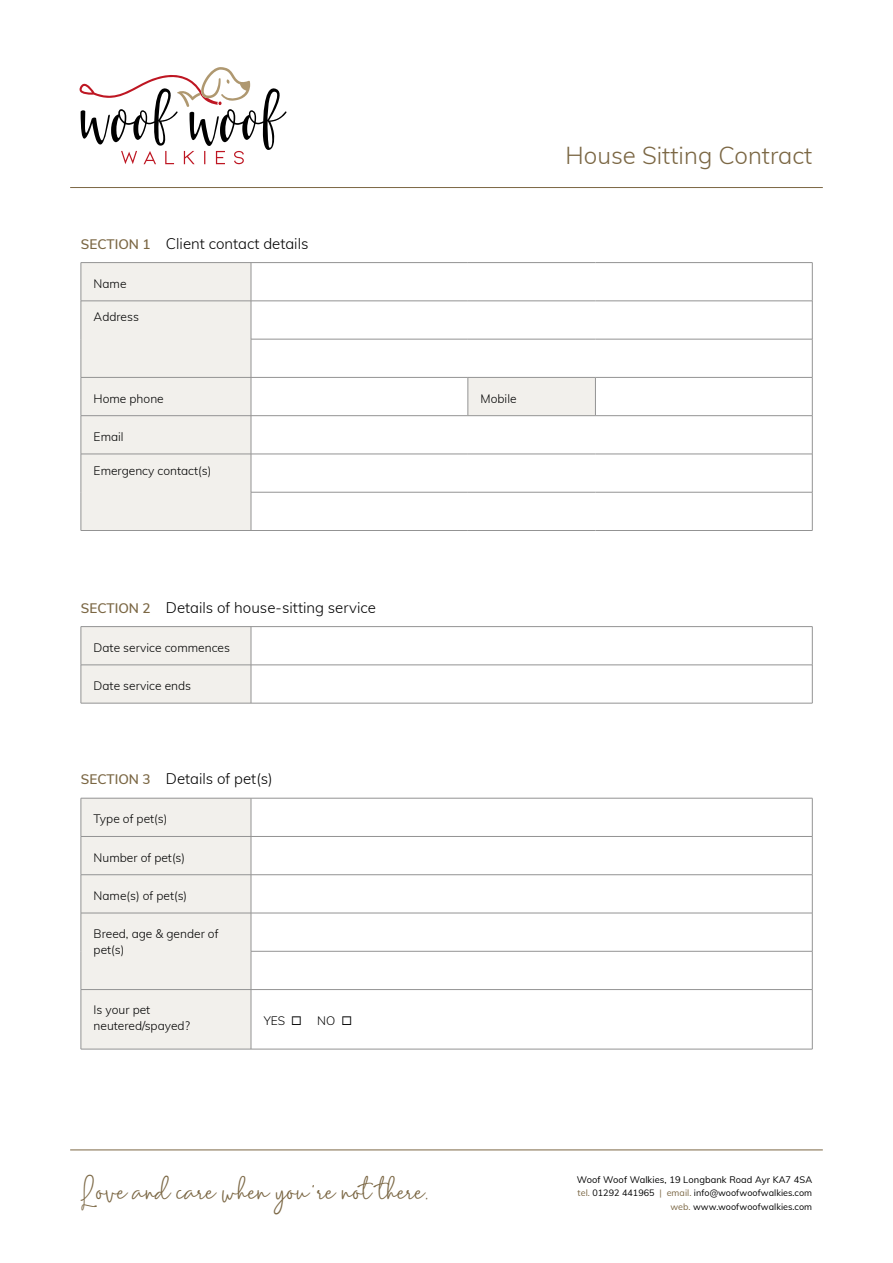
<style>
.page{position:relative;width:893px;height:1263px;background:#fff}
.page>*{position:absolute;margin:0;border:0;box-sizing:border-box;transform-origin:0 0}
.t1{font:30px "Mention Signature";letter-spacing:-.02em;color:#7b6744}
.t2{font:300 24px "Muli";color:#7b6744}
.t3{font:300 15px "Muli";color:#000}
.t4{font:300 12px/15.9px "Muli";color:#000}
.t5{font:9.3px "Muli";letter-spacing:.01em;color:#000}
.t6{font:9px/13.5px "Muli";letter-spacing:.005em;color:#000;text-align:right}
.s1{font-weight:600;font-size:13.5px;color:#7b6744}
.s2{color:#7b6744}
</style>
<div class="page">
<hr style="left:70px;top:1150px;width:753px;height:1px;background:#7b6744">
<div style="left:82px;top:263px;width:169px;height:267px;background:#f2f0ec"></div>
<svg style="left:252px;top:263px;width:560px;height:267px"></svg>
<hr style="left:81px;top:263px;width:1px;height:38px;background:#939393">
<hr style="left:251px;top:263px;width:1px;height:38px;background:#939393">
<hr style="left:812px;top:263px;width:1px;height:38px;background:#939393">
<hr style="left:81px;top:301px;width:170px;height:1px;background:#939393">
<hr style="left:81px;top:301px;width:1px;height:38px;background:#939393">
<hr style="left:251px;top:301px;width:217px;height:1px;background:#939393">
<hr style="left:251px;top:301px;width:1px;height:38px;background:#939393">
<hr style="left:468px;top:301px;width:127px;height:1px;background:#939393">
<hr style="left:595px;top:301px;width:217px;height:1px;background:#939393">
<hr style="left:812px;top:301px;width:1px;height:38px;background:#939393">
<hr style="left:81px;top:339px;width:1px;height:38px;background:#939393">
<hr style="left:251px;top:339px;width:217px;height:1px;background:#939393">
<hr style="left:251px;top:339px;width:1px;height:38px;background:#939393">
<hr style="left:468px;top:339px;width:127px;height:1px;background:#939393">
<hr style="left:595px;top:339px;width:217px;height:1px;background:#939393">
<hr style="left:812px;top:339px;width:1px;height:38px;background:#939393">
<hr style="left:81px;top:377px;width:170px;height:1px;background:#939393">
<hr style="left:81px;top:377px;width:1px;height:39px;background:#939393">
<hr style="left:251px;top:377px;width:217px;height:1px;background:#939393">
<hr style="left:251px;top:377px;width:1px;height:39px;background:#939393">
<hr style="left:468px;top:377px;width:127px;height:1px;background:#939393">
<hr style="left:468px;top:377px;width:1px;height:39px;background:#939393">
<hr style="left:595px;top:377px;width:217px;height:1px;background:#939393">
<hr style="left:595px;top:377px;width:1px;height:39px;background:#939393">
<hr style="left:812px;top:377px;width:1px;height:39px;background:#939393">
<hr style="left:81px;top:415px;width:170px;height:1px;background:#939393">
<hr style="left:81px;top:416px;width:1px;height:38px;background:#939393">
<hr style="left:251px;top:415px;width:217px;height:1px;background:#939393">
<hr style="left:251px;top:416px;width:1px;height:38px;background:#939393">
<hr style="left:468px;top:415px;width:127px;height:1px;background:#939393">
<hr style="left:595px;top:415px;width:217px;height:1px;background:#939393">
<hr style="left:812px;top:416px;width:1px;height:38px;background:#939393">
<hr style="left:81px;top:454px;width:170px;height:1px;background:#939393">
<hr style="left:81px;top:454px;width:1px;height:38px;background:#939393">
<hr style="left:251px;top:454px;width:217px;height:1px;background:#939393">
<hr style="left:251px;top:454px;width:1px;height:38px;background:#939393">
<hr style="left:468px;top:454px;width:127px;height:1px;background:#939393">
<hr style="left:595px;top:454px;width:217px;height:1px;background:#939393">
<hr style="left:812px;top:454px;width:1px;height:38px;background:#939393">
<hr style="left:81px;top:492px;width:1px;height:38px;background:#939393">
<hr style="left:251px;top:492px;width:217px;height:1px;background:#939393">
<hr style="left:251px;top:492px;width:1px;height:38px;background:#939393">
<hr style="left:468px;top:492px;width:127px;height:1px;background:#939393">
<hr style="left:595px;top:492px;width:217px;height:1px;background:#939393">
<hr style="left:812px;top:492px;width:1px;height:38px;background:#939393">
<hr style="left:81px;top:530px;width:170px;height:1px;background:#939393">
<hr style="left:251px;top:530px;width:217px;height:1px;background:#939393">
<hr style="left:468px;top:530px;width:127px;height:1px;background:#939393">
<hr style="left:595px;top:530px;width:217px;height:1px;background:#939393">
<hr style="left:81px;top:262px;width:170px;height:1px;background:#939393">
<hr style="left:251px;top:262px;width:217px;height:1px;background:#939393">
<hr style="left:468px;top:262px;width:127px;height:1px;background:#939393">
<hr style="left:595px;top:262px;width:217px;height:1px;background:#939393">
<svg style="left:82px;top:627px;width:730px;height:76px"></svg>
<hr style="left:81px;top:626px;width:170px;height:1px;background:#939393">
<hr style="left:81px;top:627px;width:1px;height:38px;background:#939393">
<hr style="left:251px;top:626px;width:561px;height:1px;background:#939393">
<hr style="left:251px;top:627px;width:1px;height:38px;background:#939393">
<hr style="left:812px;top:627px;width:1px;height:38px;background:#939393">
<hr style="left:81px;top:665px;width:170px;height:1px;background:#939393">
<hr style="left:81px;top:665px;width:1px;height:38px;background:#939393">
<hr style="left:251px;top:665px;width:561px;height:1px;background:#939393">
<hr style="left:251px;top:665px;width:1px;height:38px;background:#939393">
<hr style="left:812px;top:665px;width:1px;height:38px;background:#939393">
<hr style="left:81px;top:703px;width:170px;height:1px;background:#939393">
<hr style="left:251px;top:703px;width:561px;height:1px;background:#939393">
<svg style="left:79px;top:67px;width:208px;height:97px"></svg>
<hr style="left:70px;top:187px;width:753px;height:1px;background:#7b6744">
<div style="left:82px;top:799px;width:169px;height:250px;background:#f2f0ec"></div>
<svg style="left:252px;top:799px;width:560px;height:250px"></svg>
<hr style="left:81px;top:798px;width:1px;height:38px;background:#939393">
<hr style="left:251px;top:798px;width:1px;height:38px;background:#939393">
<hr style="left:812px;top:798px;width:1px;height:38px;background:#939393">
<hr style="left:81px;top:836px;width:170px;height:1px;background:#939393">
<hr style="left:81px;top:836px;width:1px;height:39px;background:#939393">
<hr style="left:251px;top:836px;width:561px;height:1px;background:#939393">
<hr style="left:251px;top:836px;width:1px;height:39px;background:#939393">
<hr style="left:812px;top:836px;width:1px;height:39px;background:#939393">
<hr style="left:81px;top:874px;width:170px;height:1px;background:#939393">
<hr style="left:81px;top:875px;width:1px;height:38px;background:#939393">
<hr style="left:251px;top:874px;width:561px;height:1px;background:#939393">
<hr style="left:251px;top:875px;width:1px;height:38px;background:#939393">
<hr style="left:812px;top:875px;width:1px;height:38px;background:#939393">
<hr style="left:81px;top:913px;width:170px;height:1px;background:#939393">
<hr style="left:81px;top:913px;width:1px;height:38px;background:#939393">
<hr style="left:251px;top:913px;width:561px;height:1px;background:#939393">
<hr style="left:251px;top:913px;width:1px;height:38px;background:#939393">
<hr style="left:812px;top:913px;width:1px;height:38px;background:#939393">
<hr style="left:81px;top:951px;width:1px;height:38px;background:#939393">
<hr style="left:251px;top:951px;width:561px;height:1px;background:#939393">
<hr style="left:251px;top:951px;width:1px;height:38px;background:#939393">
<hr style="left:812px;top:951px;width:1px;height:38px;background:#939393">
<hr style="left:81px;top:989px;width:170px;height:1px;background:#939393">
<hr style="left:81px;top:990px;width:1px;height:59px;background:#939393">
<hr style="left:251px;top:989px;width:561px;height:1px;background:#939393">
<hr style="left:251px;top:990px;width:1px;height:59px;background:#939393">
<hr style="left:812px;top:990px;width:1px;height:59px;background:#939393">
<hr style="left:81px;top:1049px;width:170px;height:1px;background:#939393">
<hr style="left:251px;top:1049px;width:561px;height:1px;background:#939393">
<hr style="left:81px;top:798px;width:170px;height:1px;background:#939393">
<hr style="left:251px;top:798px;width:561px;height:1px;background:#939393">
<p class="t3" style="left:81px;top:233px;width:229px"><span class="s1">SECTION 1</span> Client contact details</p>
<p class="t4" style="left:94px;top:275px;width:34px">Name</p>
<p class="t4" style="left:94px;top:309px;width:47px">Address</p>
<p class="t4" style="left:94px;top:390px;width:72px">Home phone</p>
<p class="t4" style="left:481px;top:390px;width:37px">Mobile</p>
<p class="t4" style="left:94px;top:428px;width:32px">Email</p>
<p class="t4" style="left:94px;top:462px;width:119px">Emergency contact(s)</p>
<p class="t3" style="left:81px;top:597px;width:297px"><span class="s1">SECTION 2</span> Details of house-sitting service</p>
<p class="t4" style="left:94px;top:639px;width:138px">Date service commences</p>
<p class="t4" style="left:94px;top:677px;width:99px">Date service ends</p>
<p class="t3" style="left:81px;top:768px;width:193px"><span class="s1">SECTION 3</span> Details of pet(s)</p>
<p class="t4" style="left:94px;top:810px;width:75px">Type of pet(s)</p>
<p class="t4" style="left:94px;top:849px;width:93px">Number of pet(s)</p>
<p class="t4" style="left:94px;top:887px;width:95px">Name(s) of pet(s)</p>
<p class="t4" style="left:94px;top:925px;width:126px">Breed, age &amp; gender of pet(s)</p>
<p class="t4" style="left:94px;top:1001px;width:98px">Is your pet neutered/spayed?</p>
<p class="t4" style="left:264px;top:1012px;width:40px">YES ◻</p>
<p class="t4" style="left:317px;top:1012px;width:36px">NO ◻</p>
<h2 class="t2" style="left:566px;top:138px;width:248px">House Sitting Contract</h2>
<h1 class="t1" style="left:81px;top:1175px;width:351px">Love and care when you're not there.</h1>
<p class="t5" style="left:577px;top:1173px;width:237px">Woof Woof Walkies, 19 Longbank Road Ayr KA7 4SA</p>
<p class="t6" style="left:578px;top:1186px;width:236px"><span class="s2">tel.</span> 01292 441965 <span class="s2">| email.</span> info@woofwoofwalkies.com <span class="s2">web.</span> www.woofwoofwalkies.com</p>
</div>
